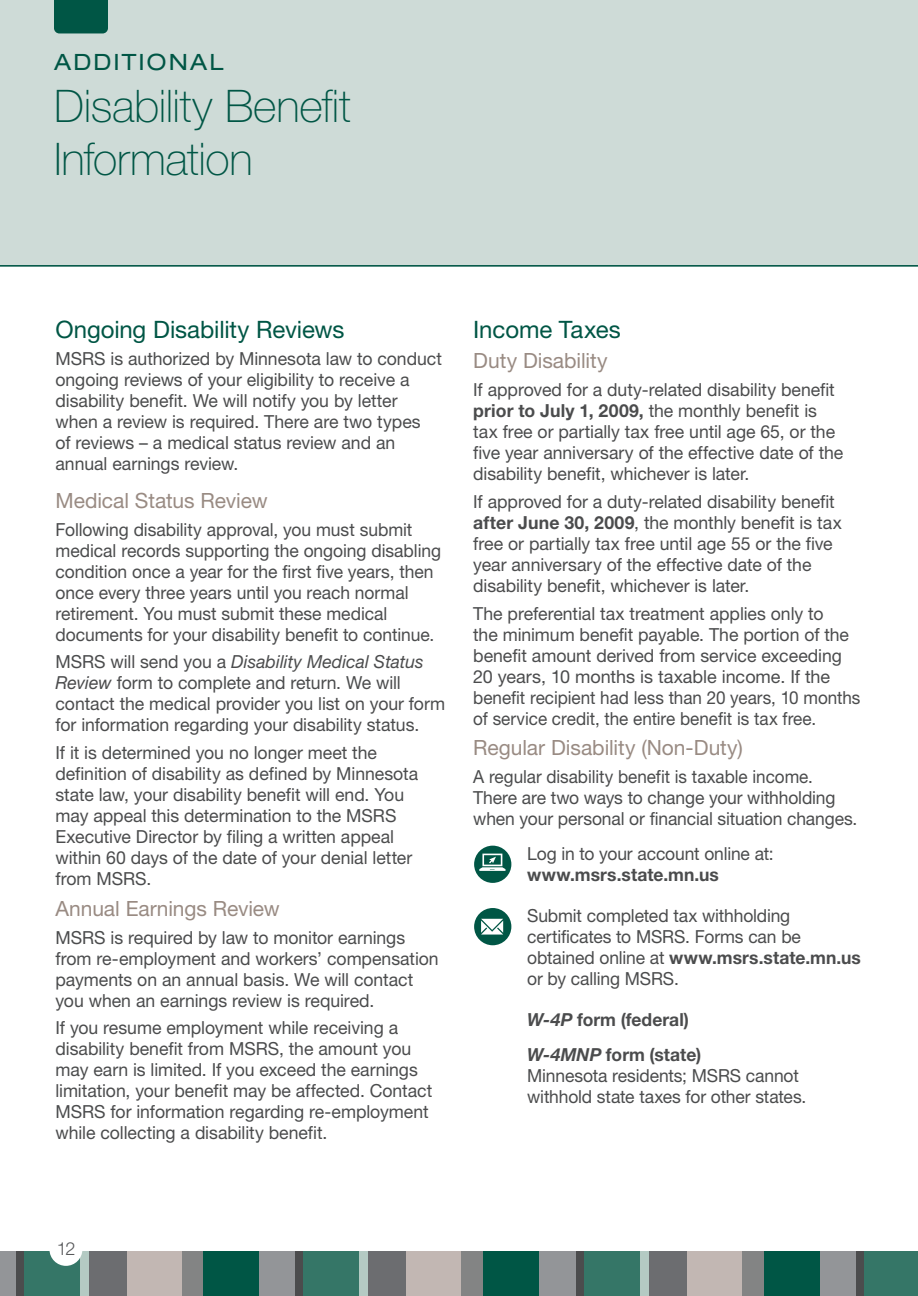
<style>
.page{position:relative;width:918px;height:1296px;background:#fff}
.page>*{position:absolute;margin:0;border:0;box-sizing:border-box;transform-origin:0 0}
.H1_-_PMS_7729{font:100 45px/52.5px "Helvetica Neue LT Std";letter-spacing:-.005em;color:#005645}
.H2-_Shared_Pension-_Disability_-_7729{font:24px "Helvetica Neue LT Std";letter-spacing:-.005em;color:#005645}
.H1_mini{font:expanded 22.5px "Helvetica Neue LT Std";letter-spacing:.1em;color:#005645}
.H3-New_Disability{font:21px "Helvetica Neue LT Std";letter-spacing:-.005em;color:#998b83}
.body_copy-_Shared{font:18px/21px "Helvetica Neue LT Std";letter-spacing:-.005em;color:#4b4c4d}
.body_copy-_Shared-2{font:18px/21px "Helvetica Neue LT Std";letter-spacing:-.005em;color:#4b4c4d;scale:.95 1}
.body_copy-_Shared-3{font:700 18px "Helvetica Neue LT Std";color:#4b4c4d}
.t1{font:300 18px "Helvetica Neue LT Std";color:#57585a}
.s1{font-style:italic}
.s2{font-weight:700}
.s3{font-weight:700;font-style:italic}
</style>
<div class="page">
<div style="left:848px;top:1251px;width:55px;height:45px;background:#4b4c4d"></div>
<div style="left:800px;top:1251px;width:56px;height:45px;background:#939598"></div>
<div style="left:864px;top:1251px;width:54px;height:45px;background:#357667"></div>
<div style="left:742px;top:1251px;width:56px;height:45px;background:#838484"></div>
<div style="left:764px;top:1251px;width:55px;height:45px;background:#005645"></div>
<div style="left:686px;top:1251px;width:56px;height:45px;background:#c2b7b3"></div>
<div style="left:641px;top:1251px;width:27px;height:45px;background:#b4cac3"></div>
<div style="left:568px;top:1251px;width:56px;height:45px;background:#4b4c4d"></div>
<div style="left:520px;top:1251px;width:56px;height:45px;background:#939598"></div>
<div style="left:585px;top:1251px;width:55px;height:45px;background:#357667"></div>
<div style="left:650px;top:1251px;width:37px;height:45px;background:#6c6d70"></div>
<div style="left:461px;top:1251px;width:56px;height:45px;background:#838484"></div>
<div style="left:483px;top:1251px;width:55px;height:45px;background:#005645"></div>
<div style="left:405px;top:1251px;width:56px;height:45px;background:#c2b7b3"></div>
<div style="left:360px;top:1251px;width:27px;height:45px;background:#b4cac3"></div>
<div style="left:287px;top:1251px;width:56px;height:45px;background:#4b4c4d"></div>
<div style="left:239px;top:1251px;width:56px;height:45px;background:#939598"></div>
<div style="left:304px;top:1251px;width:55px;height:45px;background:#357667"></div>
<div style="left:369px;top:1251px;width:37px;height:45px;background:#6c6d70"></div>
<div style="left:181px;top:1251px;width:56px;height:45px;background:#838484"></div>
<div style="left:203px;top:1251px;width:56px;height:45px;background:#005645"></div>
<div style="left:126px;top:1251px;width:55px;height:45px;background:#c2b7b3"></div>
<div style="left:80px;top:1251px;width:28px;height:45px;background:#b4cac3"></div>
<div style="left:7px;top:1251px;width:56px;height:45px;background:#4b4c4d"></div>
<div style="left:0;top:1251px;width:15px;height:45px;background:#939598"></div>
<div style="left:24px;top:1251px;width:56px;height:45px;background:#357667"></div>
<div style="left:89px;top:1251px;width:38px;height:45px;background:#6c6d70"></div>
<div style="left:0;top:15px;width:918px;height:251px;background:#cedbd7"></div>
<div style="left:0;top:0;width:918px;height:32px;background:#cedbd7"></div>
<div style="left:54px;top:0;width:54px;height:33px;background:#005645"></div>
<hr style="left:0;top:265px;width:918px;height:2px;background:#005645">
<div style="left:49px;top:1233px;width:33px;height:33px;background:#fff;border-radius:50%"></div>
<div style="left:474px;top:908px;width:37px;height:37px;background:#005645;border-radius:50%"></div>
<svg style="left:481px;top:919px;width:22px;height:16px"></svg>
<div style="left:474px;top:846px;width:37px;height:37px;background:#005645;border-radius:50%"></div>
<svg style="left:479px;top:854px;width:27px;height:17px"></svg>
<p class="H1_mini" style="left:54px;top:48px;width:171px">ADDITIONAL</p>
<h1 class="H1_-_PMS_7729" style="left:54px;top:80px;width:298px">Disability Benefit<br>Information</h1>
<h3 class="H2-_Shared_Pension-_Disability_-_7729" style="left:56px;top:315px;width:291px">Ongoing Disability Reviews</h3>
<p class="body_copy-_Shared" style="left:56px;top:348px;width:388px">MSRS is authorized by Minnesota law to conduct ongoing reviews of your eligibility to receive a disability benefit. We will notify you by letter when a review is required. There are two types<br>of reviews – a medical status review and an annual earnings review.</p>
<p class="H3-New_Disability" style="left:56px;top:488px;width:214px">Medical Status Review</p>
<p class="body_copy-_Shared" style="left:56px;top:519px;width:387px">Following disability approval, you must submit medical records supporting the ongoing disabling condition once a year for the first five years, then once every three years until you reach normal retirement. You must submit these medical documents for your disability benefit to continue.</p>
<p class="body_copy-_Shared" style="left:56px;top:651px;width:391px">MSRS will send you a <span class="s1">Disability Medical Status Review</span> form to complete and return. We will contact the medical provider you list on your form for information regarding your disability status.</p>
<p class="body_copy-_Shared" style="left:56px;top:742px;width:364px">If it is determined you no longer meet the definition of disability as defined by Minnesota state law, your disability benefit will end. You may appeal this determination to the MSRS Executive Director by filing a written appeal within 60 days of the date of your denial letter from MSRS.</p>
<p class="H3-New_Disability" style="left:56px;top:896px;width:226px">Annual Earnings Review</p>
<p class="body_copy-_Shared" style="left:56px;top:927px;width:385px">MSRS is required by law to monitor earnings from re-employment and workers’ compensation payments on an annual basis. We will contact you when an earnings review is required.</p>
<p class="body_copy-_Shared" style="left:56px;top:1017px;width:378px">If you resume employment while receiving a disability benefit from MSRS, the amount you may earn is limited. If you exceed the earnings limitation, your benefit may be affected. Contact MSRS for information regarding re-employment while collecting a disability benefit.</p>
<h3 class="H2-_Shared_Pension-_Disability_-_7729" style="left:473px;top:315px;width:149px">Income Taxes</h3>
<p class="H3-New_Disability" style="left:473px;top:348px;width:136px">Duty Disability</p>
<p class="body_copy-_Shared" style="left:473px;top:379px;width:372px">If approved for a duty-related disability benefit <span class="s2">prior to July 1, 2009,</span> the monthly benefit is tax free or partially tax free until age 65, or the five year anniversary of the effective date of the disability benefit, whichever is later.</p>
<p class="body_copy-_Shared" style="left:473px;top:491px;width:370px">If approved for a duty-related disability benefit <span class="s2">after June 30, 2009</span>, the monthly benefit is tax free or partially tax free until age 55 or the five year anniversary of the effective date of the disability benefit, whichever is later.</p>
<p class="body_copy-_Shared" style="left:473px;top:603px;width:389px">The preferential tax treatment applies only to<br>the minimum benefit payable. The portion of the benefit amount derived from service exceeding 20 years, 10 months is taxable income. If the benefit recipient had less than 20 years, 10 months of service credit, the entire benefit is tax free.</p>
<p class="H3-New_Disability" style="left:473px;top:735px;width:271px">Regular Disability (Non-Duty)</p>
<p class="body_copy-_Shared-2" style="left:473px;top:766px;width:406px">A regular disability benefit is taxable income.<br>There are two ways to change your withholding when your personal or financial situation changes.</p>
<p class="body_copy-_Shared" style="left:527px;top:843px;width:248px">Log in to your account online at: <span class="s2">www.msrs.state.mn.us</span></p>
<p class="body_copy-_Shared" style="left:527px;top:905px;width:335px">Submit completed tax withholding certificates to MSRS. Forms can be obtained online at <span class="s2">www.msrs.state.mn.us </span>or by calling MSRS.</p>
<p class="body_copy-_Shared-3" style="left:527px;top:1009px;width:163px"><span class="s1">W-4P</span> form (federal)</p>
<p class="body_copy-_Shared" style="left:527px;top:1044px;width:281px"><span class="s3">W-4MNP</span> <span class="s2">form (state)<br></span>Minnesota residents; MSRS cannot withhold state taxes for other states.</p>
<p class="t1" style="left:57px;top:1237px;width:20px">12</p>
</div>
